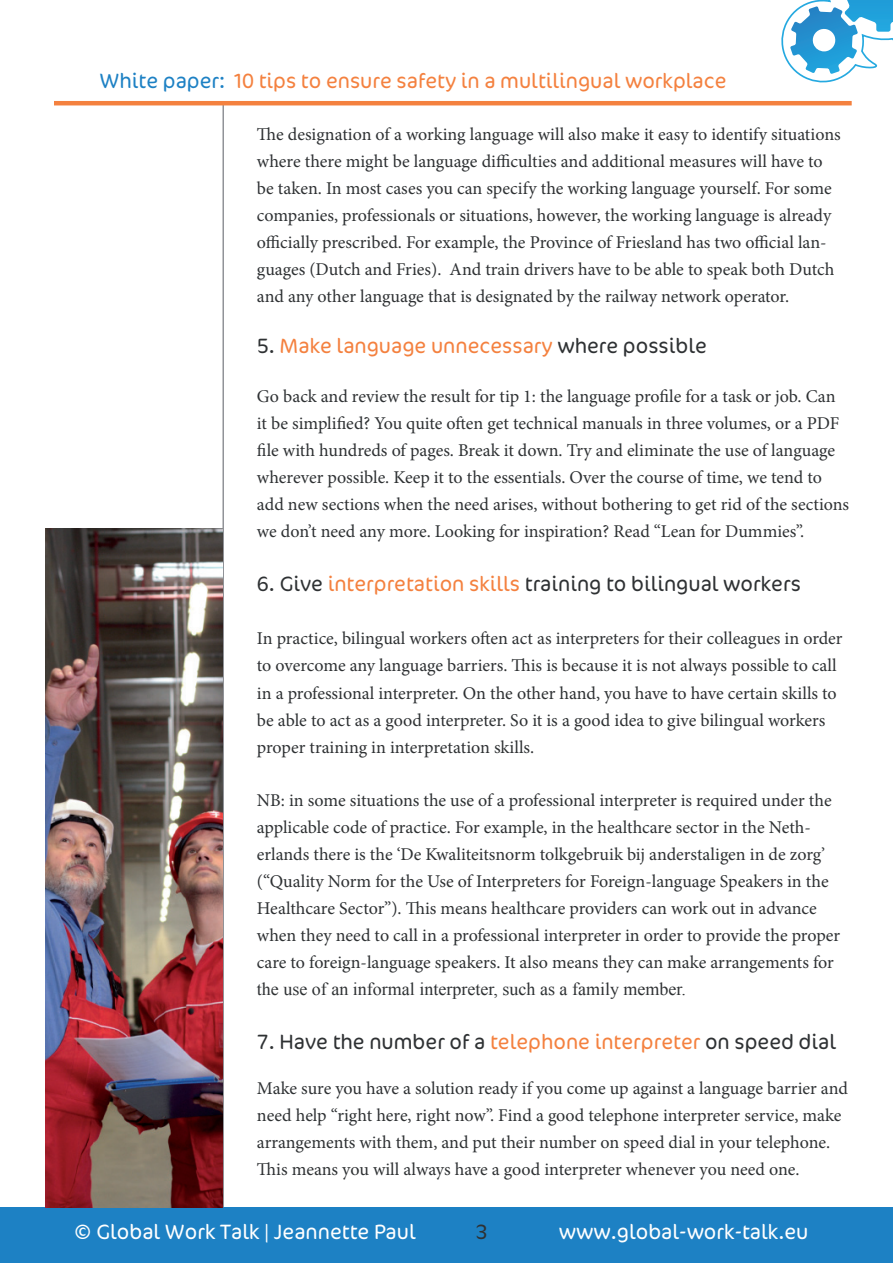
<style>
.page{position:relative;width:893px;height:1263px;background:#fff}
.page>*{position:absolute;margin:0;border:0;box-sizing:border-box;transform-origin:0 0}
.t1{font:300 21px "Cocon";color:#2e3133}
.t2{font:300 21px "Cocon";color:#f4813f}
.t3{font:300 21px "Cocon";color:#fff}
.t4{font:18px/27px "Minion Pro";letter-spacing:-.005em;color:#2e3133}
.t5{font:18px "Times New Roman";color:#2e3133}
.s1{color:#1d81c4}
.s2{color:#2e3133}
.s3{color:#f4813f}
</style>
<div class="page">
<hr style="left:222px;top:102px;width:2px;height:1114px;background:#919398">
<div style="left:0;top:1208px;width:893px;height:55px;background:#1d81c4"></div>
<hr style="left:54px;top:101px;width:798px;height:4px;background:#f4813f">
<svg style="left:781px;top:0;width:112px;height:83px"></svg>
<img style="left:46px;top:528px;width:176px;height:680px">
<p class="t2" style="left:99px;top:69px;width:629px"><span class="s1">White paper:</span> 10 tips to ensure safety in a multilingual workplace</p>
<p class="t4" style="left:257px;top:121px;width:585px">The designation of a working language will also make it easy to identify situations where there might be language difficulties and additional measures will have to be taken. In most cases you can specify the working language yourself. For some companies, professionals or situations, however, the working language is already officially prescribed. For example, the Province of Friesland has two official lan&shy;guages (Dutch and Fries). And train drivers have to be able to speak both Dutch and any other language that is designated by the railway network operator.</p>
<p class="t2" style="left:257px;top:334px;width:451px"><span class="s2">5.</span> Make language unnecessary <span class="s2">where possible</span></p>
<p class="t4" style="left:257px;top:383px;width:594px">Go back and review the result for tip 1: the language profile for a task or job. Can it be simplified? You quite often get technical manuals in three volumes, or a PDF file with hundreds of pages. Break it down. Try and eliminate the use of language wherever possible. Keep it to the essentials. Over the course of time, we tend to add new sections when the need arises, without bothering to get rid of the sections we don’t need any more. Looking for inspiration? Read “Lean for Dummies”.</p>
<p class="t1" style="left:257px;top:572px;width:545px">6. Give <span class="s3">interpretation skills</span> training to bilingual workers</p>
<p class="t4" style="left:257px;top:625px;width:587px">In practice, bilingual workers often act as interpreters for their colleagues in order to overcome any language barriers. This is because it is not always possible to call in a professional interpreter. On the other hand, you have to have certain skills to be able to act as a good interpreter. So it is a good idea to give bilingual workers proper training in interpretation skills.</p>
<p class="t4" style="left:257px;top:787px;width:585px">NB: in some situations the use of a professional interpreter is required under the applicable code of practice. For example, in the healthcare sector in the Neth&shy;erlands there is the ‘De Kwaliteitsnorm tolkgebruik bij anderstaligen in de zorg’ (“Quality Norm for the Use of Interpreters for Foreign-language Speakers in the Healthcare Sector”). This means healthcare providers can work out in advance when they need to call in a professional interpreter in order to provide the proper care to foreign-language speakers. It also means they can make arrangements for</p>
<p class="t5" style="left:257px;top:977px;width:431px">the use of an informal interpreter, such as a family member.</p>
<p class="t1" style="left:257px;top:1029px;width:581px">7. Have the number of a <span class="s3">telephone interpreter</span> on speed dial</p>
<p class="t4" style="left:257px;top:1074px;width:593px">Make sure you have a solution ready if you come up against a language barrier and need help “right here, right now”. Find a good telephone interpreter service, make arrangements with them, and put their number on speed dial in your telephone.<br>This means you will always have a good interpreter whenever you need one.</p>
<p class="t3" style="left:75px;top:1219px;width:343px">© Global Work Talk | Jeannette Paul</p>
<p class="t3" style="left:559px;top:1219px;width:251px">www.global-work-talk.eu</p>
<p class="t1" style="left:476px;top:1220px;width:13px">3</p>
</div>
